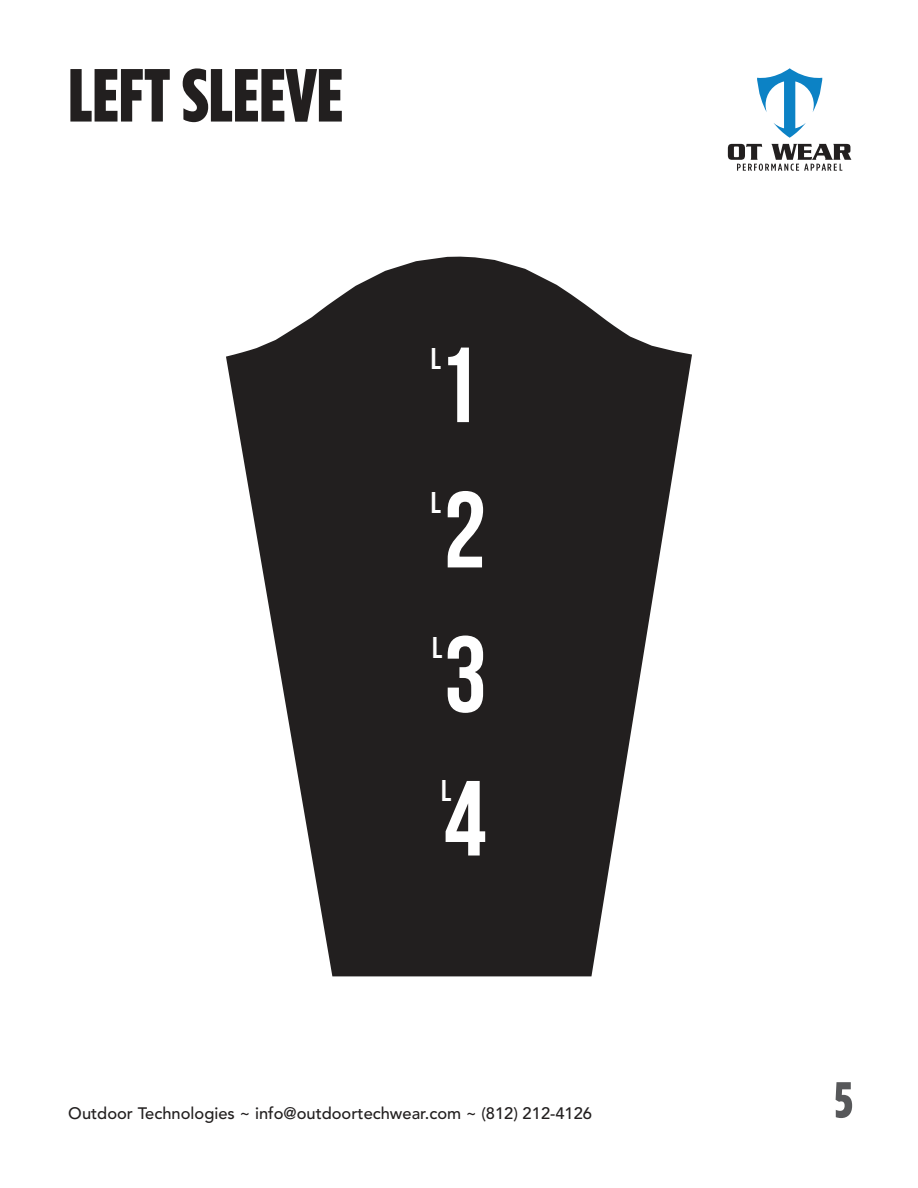
<style>
.page{position:relative;width:918px;height:1188px;background:#fff}
.page>*{position:absolute;margin:0;border:0;box-sizing:border-box;transform-origin:0 0}
.t1{font:900 75px "Gotham Condensed";color:#221f1f}
.t2{font:900 50.55px "Gotham Condensed";color:#57585a}
.t3{font:700 30px "Bebas Neue";color:#fff}
.t4{font:500 16.5px "Avenir LT Std";color:#221f1f}
</style>
<div class="page">
<svg style="left:757px;top:68px;width:65px;height:70px"></svg>
<svg style="left:728px;top:144px;width:124px;height:27px"></svg>
<svg style="left:226px;top:257px;width:466px;height:719px;fill:#221f1f"></svg>
<svg style="left:446px;top:781px;width:39px;height:75px"></svg>
<svg style="left:448px;top:491px;width:35px;height:76px"></svg>
<svg style="left:448px;top:348px;width:21px;height:74px"></svg>
<svg style="left:448px;top:636px;width:35px;height:77px"></svg>
<h1 class="t1" style="left:68px;top:62px;width:276px">LEFT SLEEVE</h1>
<h3 class="t3" style="left:431px;top:341px;width:12px">L</h3>
<h3 class="t3" style="left:431px;top:485px;width:12px">L</h3>
<h3 class="t3" style="left:432px;top:630px;width:12px">L</h3>
<h3 class="t3" style="left:441px;top:774px;width:12px">L</h3>
<p class="t4" style="left:68px;top:1107px;width:525px">Outdoor Technologies ~ info@outdoortechwear.com ~ (812) 212-4126</p>
<h2 class="t2" style="left:835px;top:1077px;width:20px">5</h2>
</div>
